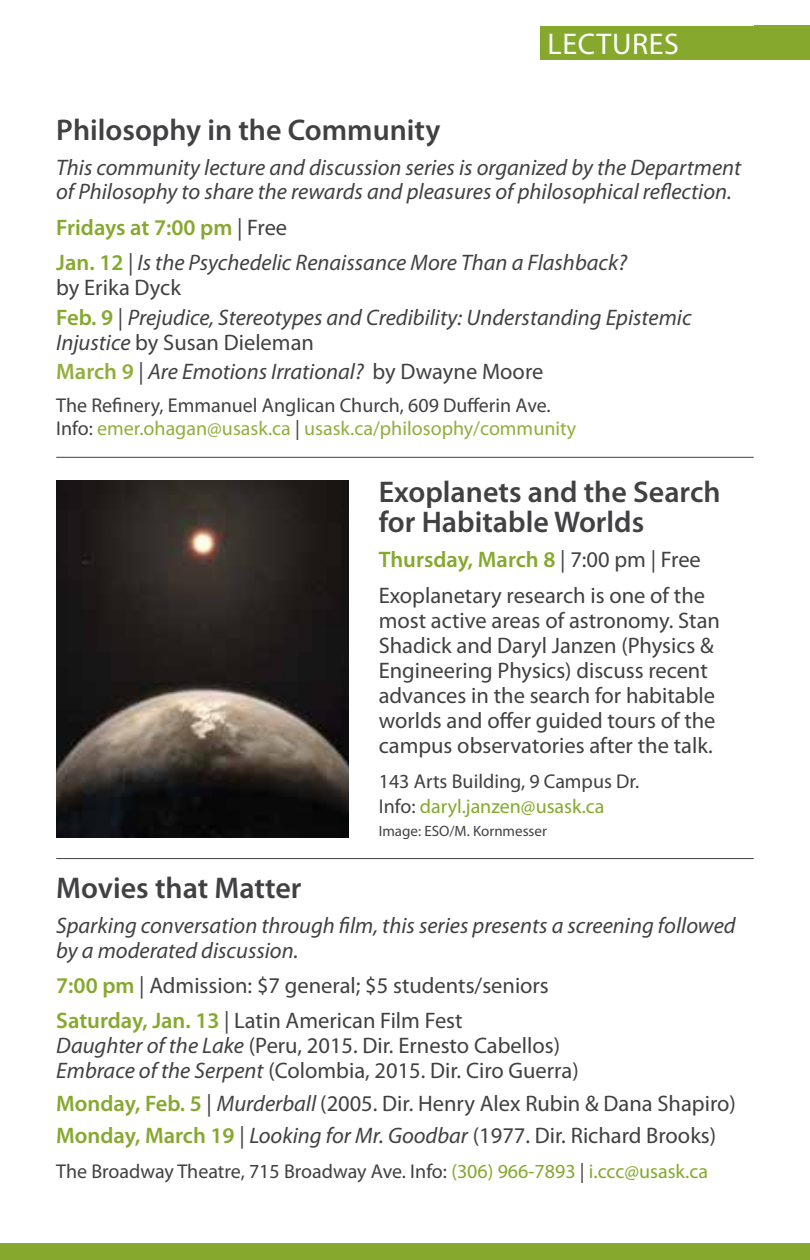
<style>
.page{position:relative;width:810px;height:1260px;background:#fff}
.page>*{position:absolute;margin:0;border:0;box-sizing:border-box;transform-origin:0 0}
.t1{font:600 30px/30px "Myriad Pro";color:#414042}
.t2{font:30px "Myriad Pro";letter-spacing:.02em;color:#fff}
.t3{font:22.5px/25px "Myriad Pro";color:#414042}
.t4{font:italic 22.5px/25px "Myriad Pro";color:#414042}
.t5{font:20px/22.5px "Myriad Pro";color:#414042}
.t6{font:15px "Myriad Pro";color:#414042}
.s1{font-weight:600;font-style:normal;color:#85a82d}
.s2{font-style:normal}
.s3{font-weight:600;font-style:normal;color:#90af3d}
.s4{color:#90af3d}
.s5{font-weight:600;color:#85a82d}
.s6{color:#85a82d}
.s7{font-style:italic}
</style>
<div class="page">
<div style="left:0;top:1243px;width:810px;height:17px;background:#85a82d"></div>
<div style="left:540px;top:26px;width:270px;height:34px;background:#85a82d"></div>
<hr style="left:56px;top:457px;width:698px;height:1px;background:#414042">
<hr style="left:56px;top:858px;width:698px;height:1px;background:#414042">
<img style="left:56px;top:481px;width:293px;height:357px">
<h1 class="t2" style="left:548px;top:28px;width:133px">LECTURES</h1>
<h1 class="t1" style="left:56px;top:115px;width:386px">Philosophy in the Community</h1>
<p class="t4" style="left:56px;top:155px;width:687px">This community lecture and discussion series is organized by the Department of Philosophy to share the rewards and pleasures of philosophical reflection.</p>
<p class="t4" style="left:56px;top:210px;width:572px;line-height:35px"><span class="s1">Fridays at 7:00 pm</span> <span class="s2">| Free<br></span><span class="s1">Jan. 12</span> <span class="s2">|</span> Is the Psychedelic Renaissance More Than a Flashback?</p>
<p class="t4" style="left:56px;top:273px;width:637px;line-height:30px"><span class="s2">by Erika Dyck<br></span><span class="s1">Feb. 9</span> <span class="s2">|</span> Prejudice, Stereotypes and Credibility: Understanding Epistemic</p>
<p class="t4" style="left:56px;top:327px;width:489px;line-height:30px">Injustice <span class="s2">by Susan Dieleman<br></span><span class="s3">March 9</span> <span class="s2">|</span> Are Emotions Irrational? <span class="s2">by Dwayne Moore</span></p>
<p class="t5" style="left:56px;top:394px;width:522px">The Refinery, Emmanuel Anglican Church, 609 Dufferin Ave.<br>Info: <span class="s4">emer.ohagan@usask.ca</span> | <span class="s4">usask.ca/philosophy/community</span></p>
<h1 class="t1" style="left:379px;top:477px;width:343px">Exoplanets and the Search for Habitable Worlds</h1>
<p class="t3" style="left:379px;top:542px;width:328px;line-height:36.2px"><span class="s5">Thursday, March 8</span> | 7:00 pm | Free<br>Exoplanetary research is one of the</p>
<p class="t3" style="left:379px;top:609px;width:343px">most active areas of astronomy. Stan Shadick and Daryl Janzen (Physics &amp; Engineering Physics) discuss recent advances in the search for habitable worlds and offer guided tours of the campus observatories after the talk.</p>
<p class="t5" style="left:379px;top:769px;width:262px;line-height:25px">143 Arts Building, 9 Campus Dr.<br>Info: <span class="s6">daryl.janzen@usask.ca</span></p>
<p class="t6" style="left:379px;top:823px;width:170px">Image: ESO/M. Kornmesser</p>
<h1 class="t1" style="left:56px;top:874px;width:247px">Movies that Matter</h1>
<p class="t4" style="left:56px;top:914px;width:681px">Sparking conversation through film, this series presents a screening followed by a moderated discussion.</p>
<p class="t3" style="left:56px;top:969px;width:494px;line-height:35px"><span class="s5">7:00 pm</span> | Admission: $7 general; $5 students/seniors<br><span class="s5">Saturday, Jan. 13</span> | Latin American Film Fest</p>
<p class="t3" style="left:56px;top:1034px;width:524px"><span class="s7">Daughter of the Lake</span> (Peru, 2015. Dir. Ernesto Cabellos)<br><span class="s7">Embrace of the Serpent</span> (Colombia, 2015. Dir. Ciro Guerra)</p>
<p class="t3" style="left:56px;top:1087px;width:681px;line-height:32.5px"><span class="s5">Monday, Feb. 5</span> | <span class="s7">Murderball</span> (2005. Dir. Henry Alex Rubin &amp; Dana Shapiro)<br><span class="s5">Monday, March 19</span> | <span class="s7">Looking for Mr. Goodbar</span> (1977. Dir. Richard Brooks)</p>
<p class="t5" style="left:56px;top:1161px;width:653px">The Broadway Theatre, 715 Broadway Ave. Info: <span class="s6">(306) 966-7893</span> | <span class="s6">i.ccc@usask.ca</span></p>
</div>
